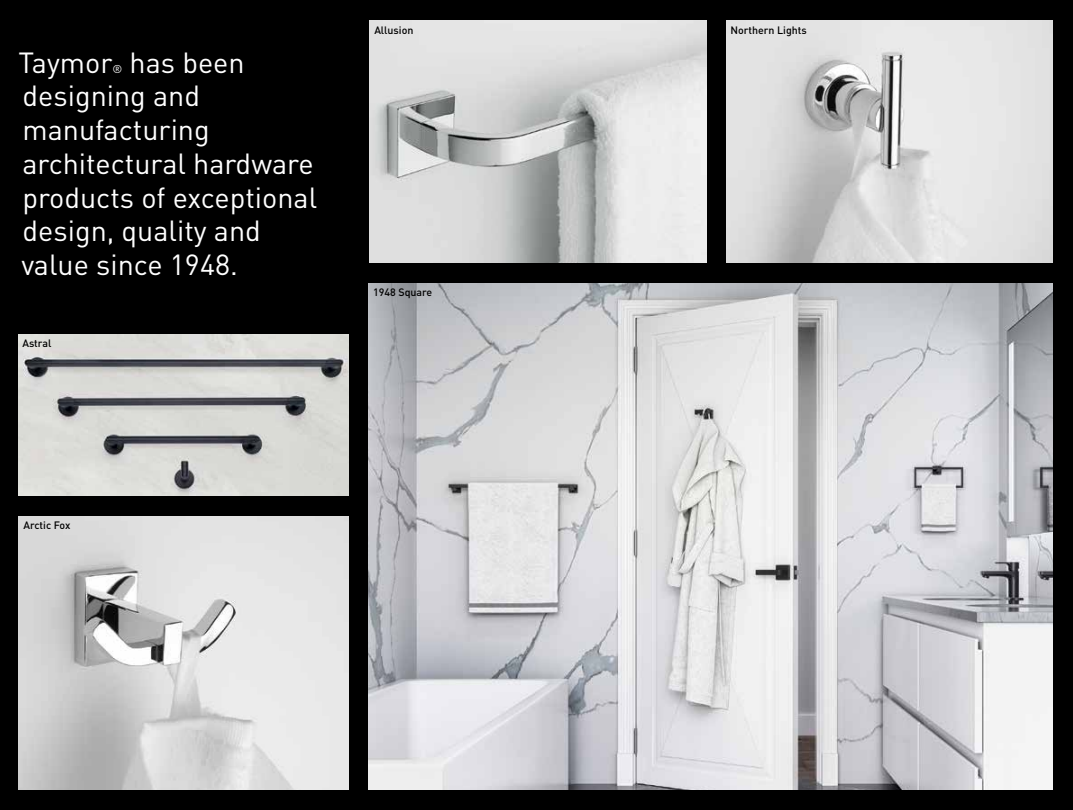
<style>
.page{position:relative;width:1073px;height:810px;background:#fff}
.page>*{position:absolute;margin:0;border:0;box-sizing:border-box;transform-origin:0 0}
.t1{font:28.75px/33.8px "DIN";color:#fff}
.t2{font:11.25px "DIN";color:#fff}
.t3{font:500 10.62px "DIN";color:#000}
</style>
<div class="page">
<div style="left:0;top:0;width:1072px;height:810px;background:#000"></div>
<img style="left:369px;top:284px;width:683px;height:505px">
<img style="left:369px;top:21px;width:337px;height:241px">
<img style="left:19px;top:516px;width:329px;height:273px">
<img style="left:726px;top:21px;width:326px;height:241px">
<img style="left:19px;top:335px;width:329px;height:161px">
<p class="t1" style="left:18px;top:45px;width:96px">Taymor</p>
<p class="t1" style="left:21px;top:45px;width:297px;text-indent:108px">has been designing and manufacturing architectural hardware products of exceptional design, quality and value since 1948.</p>
<p class="t2" style="left:112px;top:62px;width:11px">®</p>
<p class="t3" style="left:22px;top:337px;width:30px">Astral</p>
<p class="t3" style="left:374px;top:23px;width:41px">Allusion</p>
<p class="t3" style="left:730px;top:23px;width:78px">Northern Lights</p>
<p class="t3" style="left:373px;top:285px;width:61px">1948 Square</p>
<p class="t3" style="left:24px;top:518px;width:48px">Arctic Fox</p>
</div>
